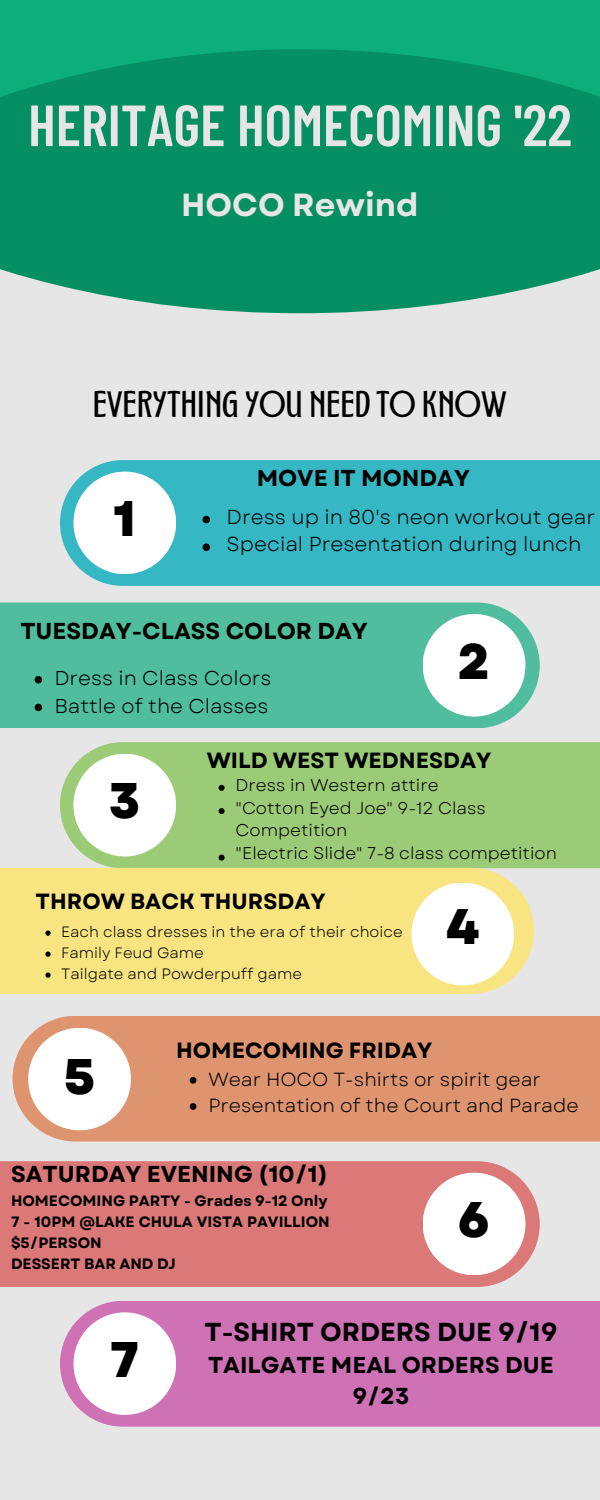
<style>
.page{position:relative;width:600px;height:1500px;background:#e6e6e6}
.page>*{position:absolute;margin:0;border:0;box-sizing:border-box;transform-origin:0 0}
.t1{font:600 58px "Barlow Condensed";color:#e6e6e6}
.t2{font:800 50px "Garet";color:#000}
.t3{font:700 32px "Garet";color:#e6e6e6}
.t4{font:30px "Montagna LTD";color:#000}
.t5{font:700 26px "Garet";color:#000}
.t6{font:700 23px/31.5px "Garet";color:#000;text-align:center}
.t7{font:700 22px "Garet";color:#000}
.t8{font:20.2px/27px "Garet";color:#000}
.t9{font:20px/27.8px "Garet";color:#000}
.t10{font:19px/26.2px "Garet";color:#000}
.t11{font:17px/22.5px "Garet";color:#000}
.t12{font:700 15px/21px "Garet";color:#000}
.t13{font:15px/21px "Garet";color:#000}
</style>
<div class="page">
<svg style="left:0;top:122px;width:600px;height:191px;background:#16956b"></svg>
<svg style="left:0;top:0;width:600px;height:122px;background:#099f6e"></svg>
<div style="left:60px;top:1301px;width:540px;height:126px;background:#cf71b5"></div>
<div style="left:73px;top:1312px;width:103px;height:103px;background:#fff;border-radius:50%"></div>
<div style="left:13px;top:1016px;width:587px;height:126px;background:#df9470"></div>
<div style="left:28px;top:1028px;width:103px;height:102px;background:#fff;border-radius:50%"></div>
<svg style="left:190px;top:1077px;width:6px;height:7px"></svg>
<svg style="left:190px;top:1103px;width:6px;height:7px"></svg>
<div style="left:60px;top:460px;width:540px;height:126px;background:#36b7c4"></div>
<div style="left:73px;top:472px;width:103px;height:102px;background:#fff;border-radius:50%"></div>
<svg style="left:203px;top:516px;width:7px;height:7px"></svg>
<svg style="left:203px;top:544px;width:7px;height:7px"></svg>
<div style="left:60px;top:742px;width:540px;height:126px;background:#9bcb76"></div>
<div style="left:0;top:868px;width:534px;height:126px;background:#f8e582"></div>
<div style="left:411px;top:883px;width:103px;height:102px;background:#fff;border-radius:50%"></div>
<div style="left:73px;top:754px;width:103px;height:103px;background:#fff;border-radius:50%"></div>
<svg style="left:219px;top:785px;width:6px;height:6px"></svg>
<svg style="left:219px;top:808px;width:6px;height:6px"></svg>
<svg style="left:219px;top:855px;width:6px;height:6px"></svg>
<svg style="left:45px;top:931px;width:6px;height:5px"></svg>
<svg style="left:45px;top:952px;width:6px;height:5px"></svg>
<svg style="left:45px;top:973px;width:6px;height:5px"></svg>
<div style="left:0;top:603px;width:540px;height:125px;background:#50bd9f"></div>
<div style="left:423px;top:614px;width:102px;height:103px;background:#fff;border-radius:50%"></div>
<svg style="left:35px;top:676px;width:7px;height:7px"></svg>
<svg style="left:35px;top:704px;width:7px;height:7px"></svg>
<div style="left:0;top:1161px;width:540px;height:126px;background:#db7878"></div>
<div style="left:423px;top:1173px;width:102px;height:102px;background:#fff;border-radius:50%"></div>
<div style="left:145px;top:1065px;width:36px;height:36px;background:#df9470;border-radius:50%"></div>
<h1 class="t1" style="left:28px;top:88px;width:545px">HERITAGE HOMECOMING '22</h1>
<h3 class="t3" style="left:181px;top:182px;width:239px">HOCO Rewind</h3>
<h3 class="t4" style="left:93px;top:391px;width:416px">EVERYTHING YOU NEED TO KNOW</h3>
<h2 class="t2" style="left:114px;top:483px;width:24px">1</h2>
<h3 class="t6" style="left:257px;top:462px;width:215px">MOVE IT MONDAY</h3>
<p class="t8" style="left:227px;top:504px;width:370px">Dress up in 80's neon workout gear<br>Special Presentation during lunch</p>
<h3 class="t6" style="left:20px;top:615px;width:349px">TUESDAY-CLASS COLOR DAY</h3>
<p class="t9" style="left:54px;top:664px;width:219px">Dress in Class Colors<br>Battle of the Classes</p>
<h2 class="t2" style="left:458px;top:625px;width:34px">2</h2>
<h2 class="t2" style="left:109px;top:765px;width:33px">3</h2>
<p class="t7" style="left:207px;top:745px;width:286px">WILD WEST WEDNESDAY</p>
<p class="t11" style="left:236px;top:774px;width:323px">Dress in Western attire<br>"Cotton Eyed Joe" 9-12 Class<br>Competition<br>"Electric Slide" 7-8 class competition</p>
<p class="t7" style="left:36px;top:886px;width:292px">THROW BACK THURSDAY</p>
<p class="t13" style="left:61px;top:921px;width:343px">Each class dresses in the era of their choice<br>Family Feud Game<br>Tailgate and Powderpuff game</p>
<h2 class="t2" style="left:446px;top:891px;width:35px">4</h2>
<h2 class="t2" style="left:64px;top:1040px;width:33px">5</h2>
<p class="t7" style="left:176px;top:1034px;width:258px">HOMECOMING FRIDAY</p>
<p class="t10" style="left:208px;top:1066px;width:372px">Wear HOCO T-shirts or spirit gear<br>Presentation of the Court and Parade</p>
<h3 class="t6" style="left:11px;top:1158px;width:319px">SATURDAY EVENING (10/1)</h3>
<p class="t12" style="left:11px;top:1190px;width:320px">HOMECOMING PARTY - Grades 9-12 Only<br>7 - 10PM @LAKE CHULA VISTA PAVILLION $5/PERSON<br>DESSERT BAR AND DJ</p>
<h2 class="t2" style="left:458px;top:1184px;width:34px">6</h2>
<h2 class="t2" style="left:110px;top:1324px;width:30px">7</h2>
<h3 class="t5" style="left:204px;top:1313px;width:354px">T-SHIRT ORDERS DUE 9/19</h3>
<h3 class="t6" style="left:208px;top:1349px;width:347px">TAILGATE MEAL ORDERS DUE<br>9/23</h3>
</div>
